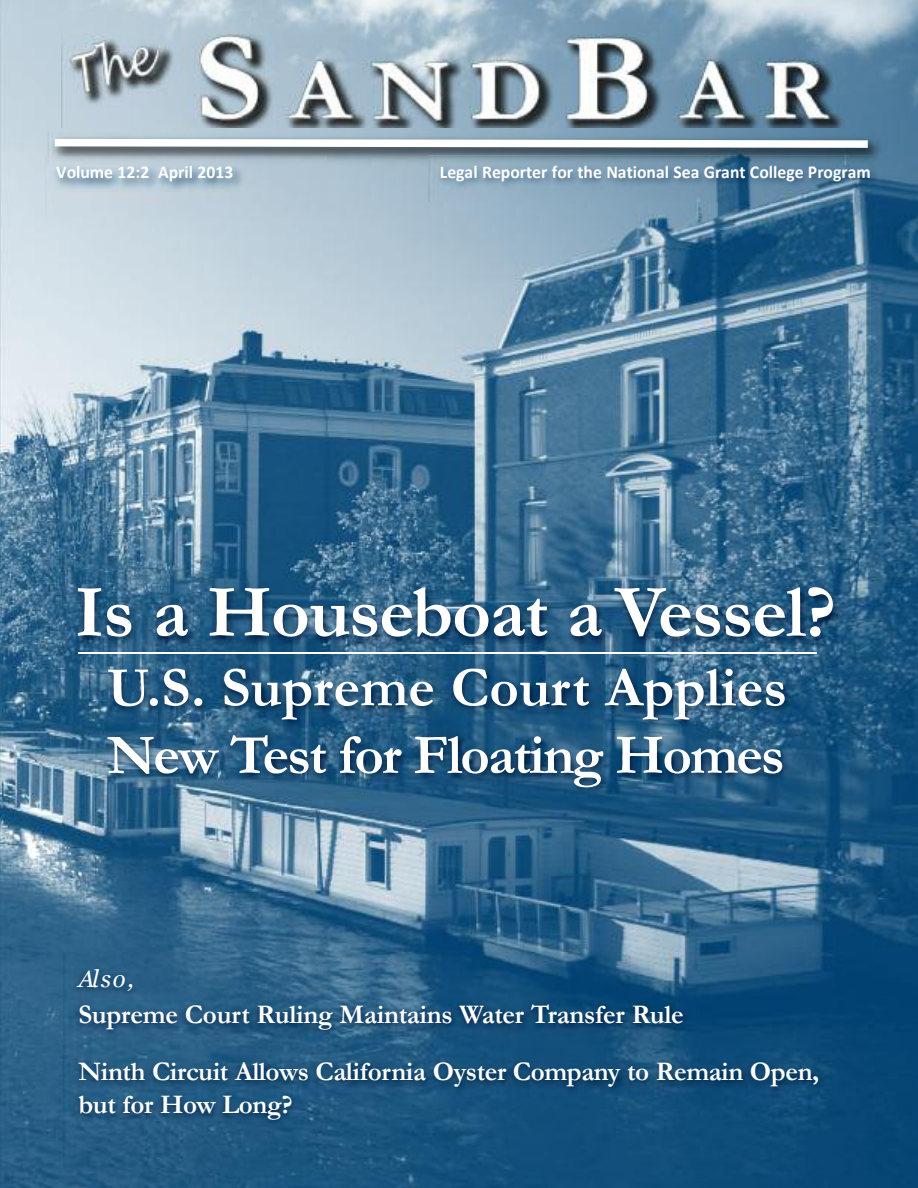
<style>
.page{position:relative;width:918px;height:1188px;background:#fff}
.page>*{position:absolute;margin:0;border:0;box-sizing:border-box;transform-origin:0 0}
.t1{font:700 75px "Garamond";letter-spacing:-.015em;color:#fff}
.t2{font:700 57px/67.5px "Garamond";letter-spacing:-.02em;color:#fff}
.t3{font:700 27px/57px "Garamond";letter-spacing:-.015em;color:#fff}
.t4{font:italic 24px "Georgia";color:#fff}
.t5{font:700 18px "Calibri";color:#fff}
</style>
<div class="page">
<img style="left:0;top:0;width:918px;height:1188px">
<img style="left:428px;top:155px;width:485px;height:47px">
<img style="left:62px;top:34px;width:794px;height:94px">
<img style="left:56px;top:570px;width:862px;height:130px">
<img style="left:64px;top:952px;width:808px;height:218px">
<img style="left:48px;top:132px;width:840px;height:34px">
<svg style="left:47px;top:135px;width:828px;height:17px"></svg>
<img style="left:45px;top:156px;width:282px;height:61px">
<img style="left:48px;top:156px;width:279px;height:10px">
<img style="left:96px;top:653px;width:795px;height:222px">
<hr style="left:78px;top:652px;width:738px;height:2px;background:#fff">
<p class="t5" style="left:56px;top:161px;width:179px">Volume 12:2 April 2013</p>
<p class="t5" style="left:440px;top:161px;width:432px">Legal Reporter for the National Sea Grant College Program</p>
<h1 class="t1" style="left:75px;top:571px;width:763px">Is a Houseboat a Vessel?</h1>
<h2 class="t2" style="left:107px;top:655px;width:681px">U.S. Supreme Court Applies<br>New Test for Floating Homes</h2>
<p class="t4" style="left:78px;top:965px;width:57px">Also,</p>
<p class="t3" style="left:78px;top:987px;width:742px">Supreme Court Ruling Maintains Water Transfer Rule<br>Ninth Circuit Allows California Oyster Company to Remain Open,</p>
<p class="t3" style="left:78px;top:1076px;width:216px">but for How Long?</p>
</div>
